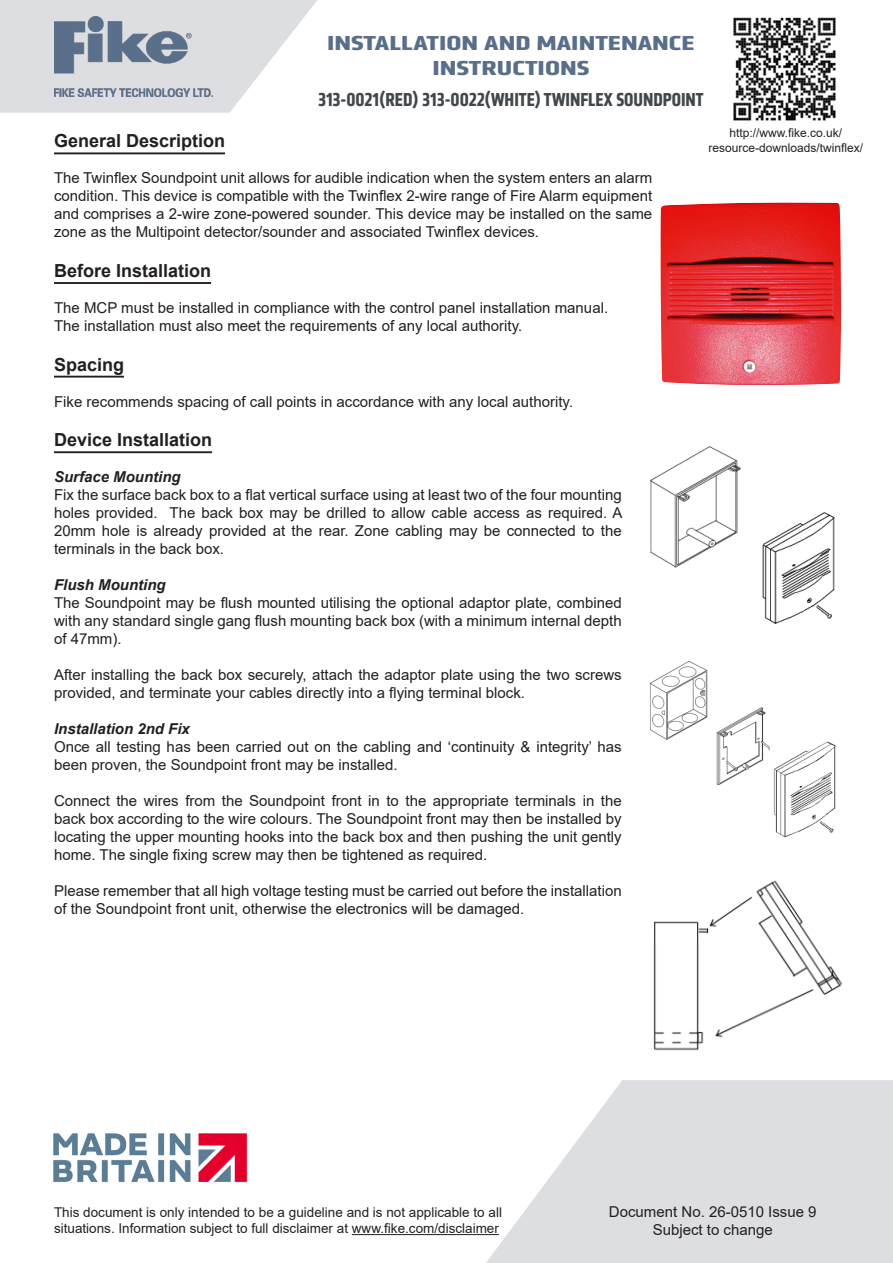
<style>
.page{position:relative;width:893px;height:1263px;background:#fff}
.page>*{position:absolute;margin:0;border:0;box-sizing:border-box;transform-origin:0 0}
.t1{font:700 21px/25.2px "Klavika Condensed";color:#596e89;text-align:center;scale:1.5 1}
.t2{font:700 19.5px "Klavika Condensed";color:#41474a}
.Normal_wrd_6{font:700 18px "Arial";color:#231f20}
.Normal_wrd_6-2{font:15px/18px "Arial";color:#231f20;text-align:justify}
.Normal_wrd_6-3{font:italic 700 15px "Arial";color:#231f20}
.t3{font:13.5px/16.2px "Arial";color:#231f20}
.t4{font:12px "Arial";color:#231f20}
</style>
<div class="page">
<svg style="left:0;top:0;width:317px;height:113px"></svg>
<svg style="left:486px;top:1080px;width:407px;height:183px;fill:#dcdee1"></svg>
<img style="left:54px;top:16px;width:159px;height:80px">
<hr style="left:352px;top:1234px;width:147px;height:1px;background:#231f20">
<img style="left:733px;top:17px;width:103px;height:104px">
<hr style="left:54px;top:152px;width:171px;height:2px;background:#231f20">
<hr style="left:54px;top:282px;width:157px;height:2px;background:#231f20">
<hr style="left:54px;top:376px;width:70px;height:2px;background:#231f20">
<hr style="left:54px;top:451px;width:158px;height:2px;background:#231f20">
<img style="left:53px;top:1133px;width:195px;height:49px">
<img style="left:660px;top:202px;width:181px;height:183px">
<img style="left:650px;top:446px;width:185px;height:178px">
<img style="left:649px;top:661px;width:187px;height:177px">
<img style="left:653px;top:880px;width:189px;height:171px">
<h1 class="t1" style="left:327px;top:30px;width:246px">INSTALLATION AND MAINTENANCE<br>INSTRUCTIONS</h1>
<p class="t2" style="left:318px;top:87px;width:387px">313-0021(RED) 313-0022(WHITE) TWINFLEX SOUNDPOINT</p>
<p class="t4" style="left:729px;top:125px;width:114px">http://www.fike.co.uk/</p>
<p class="Normal_wrd_6" style="left:54px;top:128px;width:173px">General Description</p>
<p class="t4" style="left:708px;top:139px;width:156px">resource-downloads/twinflex/</p>
<p class="Normal_wrd_6-2" style="left:54px;top:169px;width:600px">The Twinflex Soundpoint unit allows for audible indication when the system enters an alarm condition. This device is compatible with the Twinflex 2-wire range of Fire Alarm equipment and comprises a 2-wire zone-powered sounder. This device may be installed on the same zone as the Multipoint detector/sounder and associated Twinflex devices.</p>
<p class="Normal_wrd_6" style="left:54px;top:258px;width:159px">Before Installation</p>
<p class="Normal_wrd_6-2" style="left:54px;top:299px;width:556px">The MCP must be installed in compliance with the control panel installation manual.</p>
<p class="Normal_wrd_6-2" style="left:54px;top:317px;width:470px">The installation must also meet the requirements of any local authority.</p>
<p class="Normal_wrd_6" style="left:54px;top:352px;width:72px">Spacing</p>
<p class="Normal_wrd_6-2" style="left:54px;top:392px;width:521px">Fike recommends spacing of call points in accordance with any local authority.</p>
<p class="Normal_wrd_6" style="left:54px;top:427px;width:160px">Device Installation</p>
<p class="Normal_wrd_6-3" style="left:54px;top:467px;width:128px">Surface Mounting</p>
<p class="Normal_wrd_6-2" style="left:54px;top:486px;width:570px">Fix the surface back box to a flat vertical surface using at least two of the four mounting holes provided. The back box may be drilled to allow cable access as required. A 20mm hole is already provided at the rear. Zone cabling may be connected to the terminals in the back box.</p>
<p class="Normal_wrd_6-3" style="left:54px;top:575px;width:113px">Flush Mounting</p>
<p class="Normal_wrd_6-2" style="left:54px;top:594px;width:569px">The Soundpoint may be flush mounted utilising the optional adaptor plate, combined with any standard single gang flush mounting back box (with a minimum internal depth of 47mm).</p>
<p class="Normal_wrd_6-2" style="left:54px;top:666px;width:569px">After installing the back box securely, attach the adaptor plate using the two screws provided, and terminate your cables directly into a flying terminal block.</p>
<p class="Normal_wrd_6-3" style="left:54px;top:719px;width:137px">Installation 2nd Fix</p>
<p class="Normal_wrd_6-2" style="left:54px;top:738px;width:569px">Once all testing has been carried out on the cabling and ‘continuity &amp; integrity’ has been proven, the Soundpoint front may be installed.</p>
<p class="Normal_wrd_6-2" style="left:54px;top:792px;width:569px">Connect the wires from the Soundpoint front in to the appropriate terminals in the back box according to the wire colours. The Soundpoint front may then be installed by locating the upper mounting hooks into the back box and then pushing the unit gently home. The single fixing screw may then be tightened as required.</p>
<p class="Normal_wrd_6-2" style="left:54px;top:882px;width:569px">Please remember that all high voltage testing must be carried out before the installation of the Soundpoint front unit, otherwise the electronics will be damaged.</p>
<p class="t3" style="left:54px;top:1204px;width:449px">This document is only intended to be a guideline and is not applicable to all situations. Information subject to full disclaimer at www.fike.com/disclaimer</p>
<p class="Normal_wrd_6-2" style="left:609px;top:1202px;width:209px;text-align:center">Document No. 26-0510 Issue 9<br>Subject to change</p>
</div>
